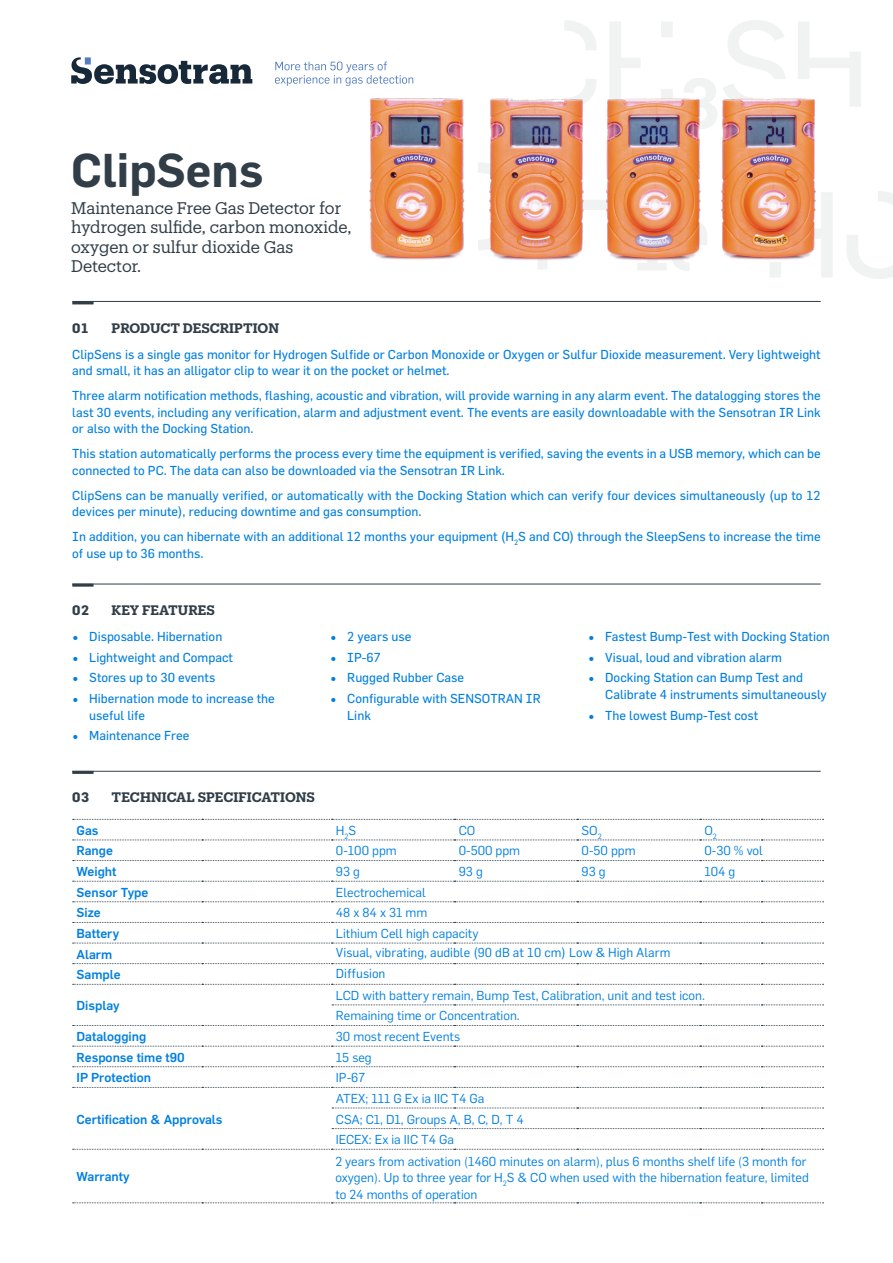
<style>
.page{position:relative;width:893px;height:1263px;background:#fff}
.page>*{position:absolute;margin:0;border:0;box-sizing:border-box;transform-origin:0 0}
.H1_-_Nombre_producto{font:600 46.5px "Flama";color:#313e48}
.H2_-_Descripción_pro{font:16.5px/19.5px "Produkt";letter-spacing:-.005em;color:#313e48}
.H4_-_Titulos_de_secc{font:600 13.5px "Produkt";letter-spacing:-.005em;color:#313e48}
.H3_-_Número_de_secci{font:700 13.5px "Flama";color:#313e48}
.T1_-_Texto_básico{font:12.75px/16.5px "Flama";color:#007fe1}
.T3_-_Texto_en_tablas{font:12.75px/16.5px "Flama";color:#007fe1}
.H5_-_Titulos_en_tabl{font:500 12.75px "Flama";color:#007fe1}
.T3_-_Texto_en_tablas-2{font:12.75px "Flama";color:#007fe1}
.s1{font-weight:500;font-size:16.5px}
</style>
<div class="page">
<svg style="left:564px;top:20px;width:329px;height:259px"></svg>
<hr style="left:72px;top:301px;width:22px;height:3px;background:#313e48">
<hr style="left:72px;top:301px;width:749px;height:1px;background:#313e48">
<hr style="left:72px;top:584px;width:22px;height:3px;background:#313e48">
<hr style="left:72px;top:584px;width:749px;height:1px;background:#313e48">
<svg style="left:73px;top:819px;width:751px;height:1px"></svg>
<svg style="left:73px;top:839px;width:751px;height:1px"></svg>
<svg style="left:73px;top:901px;width:751px;height:1px"></svg>
<svg style="left:73px;top:860px;width:751px;height:1px"></svg>
<svg style="left:73px;top:881px;width:751px;height:1px"></svg>
<svg style="left:73px;top:922px;width:751px;height:1px"></svg>
<svg style="left:73px;top:943px;width:751px;height:1px"></svg>
<svg style="left:73px;top:963px;width:751px;height:1px"></svg>
<svg style="left:73px;top:984px;width:751px;height:1px"></svg>
<svg style="left:332px;top:1004px;width:492px;height:1px"></svg>
<svg style="left:73px;top:1025px;width:751px;height:1px"></svg>
<svg style="left:73px;top:1046px;width:751px;height:1px"></svg>
<svg style="left:73px;top:1066px;width:751px;height:1px"></svg>
<svg style="left:73px;top:1087px;width:751px;height:1px"></svg>
<svg style="left:332px;top:1107px;width:492px;height:1px"></svg>
<svg style="left:332px;top:1128px;width:492px;height:1px"></svg>
<svg style="left:73px;top:1149px;width:751px;height:1px"></svg>
<svg style="left:73px;top:1202px;width:751px;height:1px"></svg>
<hr style="left:72px;top:771px;width:22px;height:3px;background:#313e48">
<hr style="left:72px;top:771px;width:749px;height:1px;background:#313e48">
<svg style="left:71px;top:57px;width:316px;height:29px"></svg>
<img style="left:344px;top:64px;width:531px;height:215px">
<p class="H1_-_Nombre_producto" style="left:71px;top:137px;width:194px">ClipSens</p>
<p class="H2_-_Descripción_pro" style="left:71px;top:197px;width:282px">Maintenance Free Gas Detector for hydrogen sulfide, carbon monoxide, oxygen or sulfur dioxide Gas<br>Detector.</p>
<p class="H3_-_Número_de_secci" style="left:72px;top:319px;width:18px">01</p>
<p class="H4_-_Titulos_de_secc" style="left:112px;top:318px;width:169px">PRODUCT DESCRIPTION</p>
<p class="T1_-_Texto_básico" style="left:72px;top:345px;width:750px">ClipSens is a single gas monitor for Hydrogen Sulfide or Carbon Monoxide or Oxygen or Sulfur Dioxide measurement. Very lightweight and small, it has an alligator clip to wear it on the pocket or helmet.</p>
<p class="T1_-_Texto_básico" style="left:72px;top:387px;width:750px;text-align:justify">Three alarm notification methods, flashing, acoustic and vibration, will provide warning in any alarm event. The datalogging stores the last 30 events, including any verification, alarm and adjustment event. The events are easily downloadable with the Sensotran IR Link or also with the Docking Station.</p>
<p class="T1_-_Texto_básico" style="left:72px;top:445px;width:750px">This station automatically performs the process every time the equipment is verified, saving the events in a USB memory, which can be connected to PC. The data can also be downloaded via the Sensotran IR Link.</p>
<p class="T1_-_Texto_básico" style="left:72px;top:486px;width:750px">ClipSens can be manually verified, or automatically with the Docking Station which can verify four devices simultaneously (up to 12 devices per minute), reducing downtime and gas consumption.</p>
<p class="T1_-_Texto_básico" style="left:72px;top:528px;width:750px">In addition, you can hibernate with an additional 12 months your equipment (H<sub>2</sub>S and CO) through the SleepSens to increase the time of use up to 36 months.</p>
<p class="H3_-_Número_de_secci" style="left:72px;top:602px;width:19px">02</p>
<p class="H4_-_Titulos_de_secc" style="left:112px;top:600px;width:105px">KEY FEATURES</p>
<p class="T1_-_Texto_básico" style="left:72px;top:628px;width:152px"><span class="s1">•</span> Disposable. Hibernation</p>
<p class="T1_-_Texto_básico" style="left:72px;top:648px;width:162px"><span class="s1">•</span> Lightweight and Compact</p>
<p class="T1_-_Texto_básico" style="left:72px;top:669px;width:145px"><span class="s1">•</span> Stores up to 30 events</p>
<p class="T1_-_Texto_básico" style="left:89px;top:690px;width:187px;text-indent:-17px"><span class="s1">•</span> Hibernation mode to increase the useful life</p>
<p class="T1_-_Texto_básico" style="left:72px;top:727px;width:119px"><span class="s1">•</span> Maintenance Free</p>
<p class="T1_-_Texto_básico" style="left:330px;top:628px;width:83px"><span class="s1">•</span> 2 years use</p>
<p class="T1_-_Texto_básico" style="left:330px;top:648px;width:52px"><span class="s1">•</span> IP-67</p>
<p class="T1_-_Texto_básico" style="left:330px;top:669px;width:135px"><span class="s1">•</span> Rugged Rubber Case</p>
<p class="T1_-_Texto_básico" style="left:347px;top:690px;width:195px;text-indent:-17px"><span class="s1">•</span> Configurable with SENSOTRAN IR<br>Link</p>
<p class="H3_-_Número_de_secci" style="left:72px;top:789px;width:19px">03</p>
<p class="H4_-_Titulos_de_secc" style="left:112px;top:787px;width:205px">TECHNICAL SPECIFICATIONS</p>
<p class="T1_-_Texto_básico" style="left:588px;top:628px;width:243px"><span class="s1">•</span> Fastest Bump-Test with Docking Station</p>
<p class="T1_-_Texto_básico" style="left:588px;top:648px;width:195px"><span class="s1">•</span> Visual, loud and vibration alarm</p>
<p class="T1_-_Texto_básico" style="left:605px;top:669px;width:223px;text-indent:-17px"><span class="s1">•</span> Docking Station can Bump Test and<br>Calibrate 4 instruments simultaneously</p>
<p class="T1_-_Texto_básico" style="left:588px;top:706px;width:172px"><span class="s1">•</span> The lowest Bump-Test cost</p>
<p class="H5_-_Titulos_en_tabl" style="left:77px;top:821px;width:24px">Gas</p>
<p class="T3_-_Texto_en_tablas" style="left:336px;top:821px;width:22px">H<sub>2</sub>S</p>
<p class="T3_-_Texto_en_tablas" style="left:459px;top:821px;width:18px">CO</p>
<p class="T3_-_Texto_en_tablas" style="left:582px;top:821px;width:22px">SO<sub>2</sub></p>
<p class="T3_-_Texto_en_tablas" style="left:704px;top:821px;width:14px">O<sub>2</sub></p>
<p class="H5_-_Titulos_en_tabl" style="left:77px;top:842px;width:38px">Range</p>
<p class="T3_-_Texto_en_tablas" style="left:336px;top:842px;width:62px">0-100 ppm</p>
<p class="T3_-_Texto_en_tablas" style="left:459px;top:842px;width:63px">0-500 ppm</p>
<p class="T3_-_Texto_en_tablas" style="left:582px;top:842px;width:56px">0-50 ppm</p>
<p class="T3_-_Texto_en_tablas" style="left:704px;top:842px;width:60px">0-30 % vol</p>
<p class="H5_-_Titulos_en_tabl" style="left:77px;top:862px;width:41px">Weight</p>
<p class="T3_-_Texto_en_tablas" style="left:336px;top:862px;width:26px">93 g</p>
<p class="T3_-_Texto_en_tablas" style="left:459px;top:862px;width:26px">93 g</p>
<p class="T3_-_Texto_en_tablas" style="left:582px;top:862px;width:26px">93 g</p>
<p class="T3_-_Texto_en_tablas" style="left:704px;top:862px;width:33px">104 g</p>
<p class="H5_-_Titulos_en_tabl" style="left:77px;top:883px;width:73px">Sensor Type</p>
<p class="T3_-_Texto_en_tablas" style="left:336px;top:883px;width:91px">Electrochemical</p>
<p class="H5_-_Titulos_en_tabl" style="left:77px;top:903px;width:26px">Size</p>
<p class="T3_-_Texto_en_tablas" style="left:336px;top:904px;width:93px">48 x 84 x 31 mm</p>
<p class="H5_-_Titulos_en_tabl" style="left:77px;top:924px;width:44px">Battery</p>
<p class="T3_-_Texto_en_tablas" style="left:336px;top:924px;width:144px">Lithium Cell high capacity</p>
<p class="H5_-_Titulos_en_tabl" style="left:77px;top:945px;width:37px">Alarm</p>
<p class="T3_-_Texto_en_tablas-2" style="left:336px;top:945px;width:336px">Visual, vibrating, audible (90 dB at 10 cm) Low &amp; High Alarm</p>
<p class="H5_-_Titulos_en_tabl" style="left:77px;top:965px;width:46px">Sample</p>
<p class="T3_-_Texto_en_tablas-2" style="left:336px;top:965px;width:51px">Diffusion</p>
<p class="H5_-_Titulos_en_tabl" style="left:77px;top:996px;width:45px">Display</p>
<p class="T3_-_Texto_en_tablas" style="left:336px;top:986px;width:370px">LCD with battery remain, Bump Test, Calibration, unit and test icon.</p>
<p class="T3_-_Texto_en_tablas" style="left:336px;top:1007px;width:185px">Remaining time or Concentration.</p>
<p class="H5_-_Titulos_en_tabl" style="left:77px;top:1027px;width:71px">Datalogging</p>
<p class="T3_-_Texto_en_tablas" style="left:336px;top:1027px;width:126px">30 most recent Events</p>
<p class="H5_-_Titulos_en_tabl" style="left:77px;top:1048px;width:110px">Response time t90</p>
<p class="T3_-_Texto_en_tablas" style="left:336px;top:1048px;width:37px">15 seg</p>
<p class="H5_-_Titulos_en_tabl" style="left:77px;top:1068px;width:76px">IP Protection</p>
<p class="T3_-_Texto_en_tablas" style="left:336px;top:1069px;width:31px">IP-67</p>
<p class="H5_-_Titulos_en_tabl" style="left:77px;top:1110px;width:148px">Certification &amp; Approvals</p>
<p class="T3_-_Texto_en_tablas" style="left:336px;top:1089px;width:150px">ATEX; 111 G Ex ia IIC T4 Ga</p>
<p class="T3_-_Texto_en_tablas" style="left:336px;top:1110px;width:189px">CSA; C1, D1, Groups A, B, C, D, T 4</p>
<p class="T3_-_Texto_en_tablas" style="left:336px;top:1130px;width:120px">IECEX: Ex ia IIC T4 Ga</p>
<p class="H5_-_Titulos_en_tabl" style="left:77px;top:1167px;width:55px">Warranty</p>
<p class="T3_-_Texto_en_tablas" style="left:335px;top:1152px;width:475px">2 years from activation (1460 minutes on alarm), plus 6 months shelf life (3 month for oxygen). Up to three year for H<sub>2</sub>S &amp; CO when used with the hibernation feature, limited to 24 months of operation</p>
</div>
